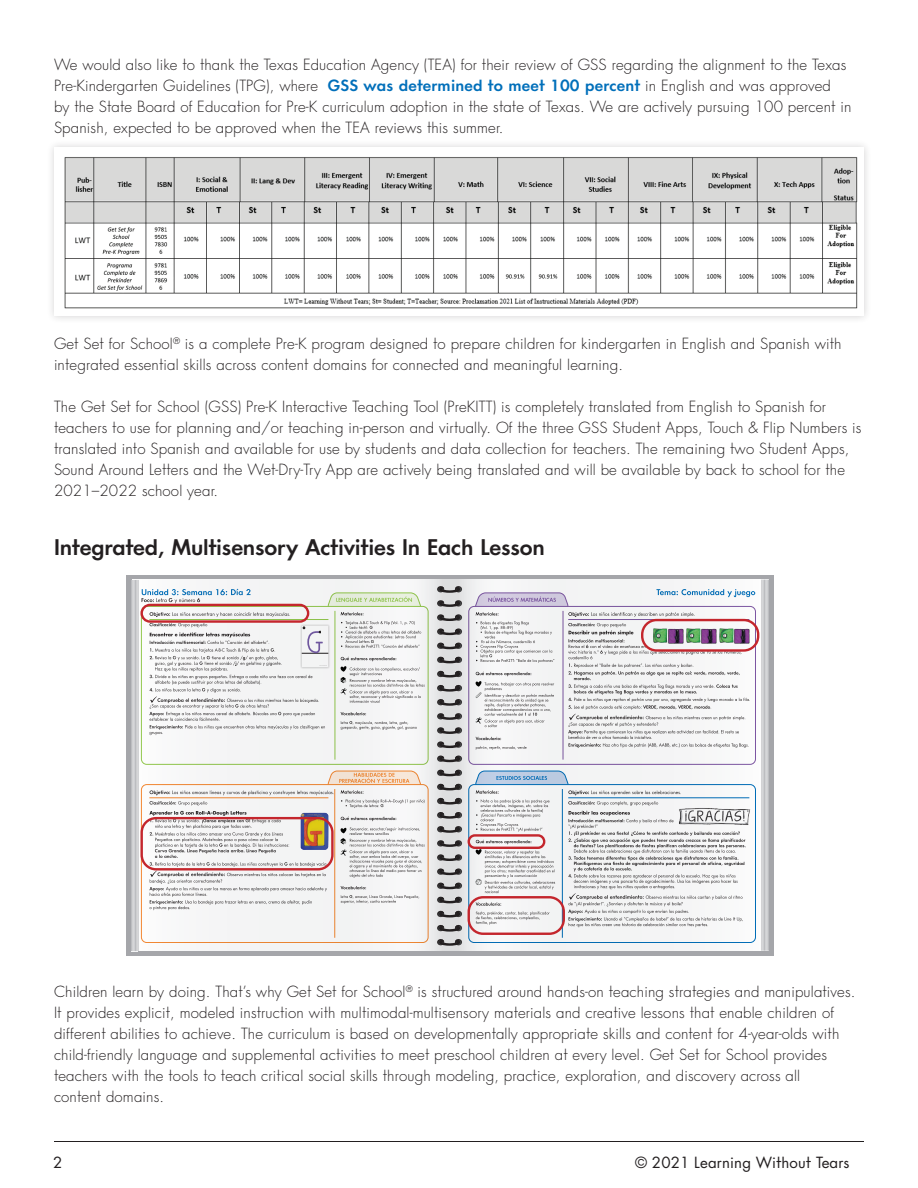
<style>
.page{position:relative;width:918px;height:1188px;background:#fff}
.page>*{position:absolute;margin:0;border:0;box-sizing:border-box;transform-origin:0 0}
.Header_Body{font:600 21px "HWT Futura";letter-spacing:-.01em;color:#231f20}
.t1{font:300 15px/21px "HWT Futura";letter-spacing:.01em;color:#231f20}
.t2{font:15px "HWT Futura";letter-spacing:.01em;color:#231f20}
.s1{font-weight:600;color:#006fba}
</style>
<div class="page">
<hr style="left:54px;top:1141px;width:810px;height:1px;background:#231f20">
<div style="left:46px;top:139px;width:826px;height:185px;background:#231f20;opacity:.2"></div>
<div style="left:54px;top:148px;width:810px;height:168px;background:#fff"></div>
<img style="left:64px;top:157px;width:794px;height:152px">
<svg style="left:126px;top:575px;width:324px;height:380px;background:#b0b1b4"></svg>
<svg style="left:140px;top:580px;width:309px;height:371px;fill:#f3f3f4"></svg>
<div style="left:132px;top:580px;width:6px;height:371px;background:#cdced0"></div>
<hr style="left:131px;top:580px;width:1px;height:371px;background:#bcbdc0">
<hr style="left:133px;top:580px;width:1px;height:371px;background:#bcbdc0">
<hr style="left:134px;top:580px;width:1px;height:371px;background:#bcbdc0">
<hr style="left:135px;top:580px;width:1px;height:371px;background:#bcbdc0">
<hr style="left:137px;top:580px;width:1px;height:371px;background:#bcbdc0">
<hr style="left:138px;top:580px;width:1px;height:371px;background:#bcbdc0">
<svg style="left:450px;top:575px;width:324px;height:380px;background:#b2b3b6"></svg>
<svg style="left:449px;top:580px;width:311px;height:371px;fill:#f3f4f4"></svg>
<div style="left:762px;top:580px;width:6px;height:371px;background:#cfd0d2"></div>
<hr style="left:768px;top:580px;width:1px;height:371px;background:#bcbdc0">
<hr style="left:767px;top:580px;width:1px;height:371px;background:#bcbdc0">
<hr style="left:766px;top:580px;width:1px;height:371px;background:#bcbdc0">
<hr style="left:764px;top:580px;width:1px;height:371px;background:#bcbdc0">
<hr style="left:763px;top:580px;width:1px;height:371px;background:#bcbdc0">
<hr style="left:762px;top:580px;width:1px;height:371px;background:#bcbdc0">
<svg style="left:437px;top:586px;width:25px;height:7px"></svg>
<svg style="left:437px;top:600px;width:25px;height:7px"></svg>
<svg style="left:437px;top:614px;width:25px;height:7px"></svg>
<svg style="left:437px;top:628px;width:25px;height:7px"></svg>
<svg style="left:437px;top:643px;width:25px;height:6px"></svg>
<svg style="left:437px;top:657px;width:25px;height:6px"></svg>
<svg style="left:437px;top:671px;width:25px;height:6px"></svg>
<svg style="left:437px;top:685px;width:25px;height:7px"></svg>
<svg style="left:437px;top:699px;width:25px;height:7px"></svg>
<svg style="left:437px;top:713px;width:25px;height:7px"></svg>
<svg style="left:437px;top:727px;width:25px;height:7px"></svg>
<svg style="left:437px;top:741px;width:25px;height:7px"></svg>
<svg style="left:437px;top:756px;width:25px;height:6px"></svg>
<svg style="left:437px;top:770px;width:25px;height:6px"></svg>
<svg style="left:437px;top:784px;width:25px;height:6px"></svg>
<svg style="left:437px;top:798px;width:25px;height:7px"></svg>
<svg style="left:437px;top:812px;width:25px;height:7px"></svg>
<svg style="left:437px;top:826px;width:25px;height:7px"></svg>
<svg style="left:437px;top:840px;width:25px;height:7px"></svg>
<svg style="left:437px;top:854px;width:25px;height:7px"></svg>
<svg style="left:437px;top:868px;width:25px;height:7px"></svg>
<svg style="left:437px;top:883px;width:25px;height:6px"></svg>
<svg style="left:437px;top:897px;width:25px;height:6px"></svg>
<svg style="left:437px;top:911px;width:25px;height:6px"></svg>
<svg style="left:437px;top:925px;width:25px;height:7px"></svg>
<svg style="left:437px;top:939px;width:25px;height:7px"></svg>
<div style="left:469px;top:606px;width:286px;height:158px;background:#f4f4f5;border-radius:5px"></div>
<div style="left:469px;top:606px;width:287px;height:159px;border:1px solid #7f58a4;border-radius:5px"></div>
<div style="left:469px;top:785px;width:286px;height:158px;background:#f5f5f6;border-radius:5px"></div>
<div style="left:469px;top:784px;width:287px;height:159px;border:1px solid #006fba;border-radius:5px"></div>
<hr style="left:562px;top:789px;width:1px;height:149px;background:#006fba">
<hr style="left:563px;top:611px;width:1px;height:149px;background:#7f58a4">
<div style="left:141px;top:606px;width:287px;height:158px;background:#f4f4f5;border-radius:5px"></div>
<div style="left:141px;top:606px;width:287px;height:159px;border:1px solid #94ca4e;border-radius:5px"></div>
<div style="left:141px;top:785px;width:287px;height:158px;background:#f4f4f5;border-radius:5px"></div>
<div style="left:141px;top:784px;width:287px;height:159px;border:1px solid #f58932;border-radius:5px"></div>
<hr style="left:334px;top:789px;width:1px;height:149px;background:#f58932">
<hr style="left:335px;top:611px;width:1px;height:149px;background:#94ca4e">
<img style="left:746px;top:809px;width:4px;height:16px">
<svg style="left:142px;top:589px;width:109px;height:14px"></svg>
<hr style="left:149px;top:619px;width:179px;height:1px;background:#94ca4e">
<hr style="left:568px;top:798px;width:181px;height:1px;background:#006fba">
<svg style="left:150px;top:612px;width:140px;height:5px"></svg>
<svg style="left:341px;top:721px;width:76px;height:9px"></svg>
<svg style="left:341px;top:712px;width:25px;height:3px"></svg>
<svg style="left:341px;top:621px;width:80px;height:27px"></svg>
<svg style="left:327px;top:592px;width:94px;height:23px"></svg>
<div style="left:300px;top:624px;width:30px;height:45px;background:#dad9da"></div>
<svg style="left:149px;top:623px;width:179px;height:112px"></svg>
<svg style="left:149px;top:771px;width:276px;height:139px"></svg>
<svg style="left:341px;top:657px;width:84px;height:46px"></svg>
<svg style="left:475px;top:771px;width:271px;height:156px"></svg>
<svg style="left:475px;top:589px;width:280px;height:161px"></svg>
<div style="left:141px;top:604px;width:168px;height:19px;border:2px solid #c4262d;border-radius:8px"></div>
<div style="left:641px;top:619px;width:118px;height:33px;border:2px solid #c4262d;border-radius:14px"></div>
<div style="left:141px;top:817px;width:193px;height:54px;border:2px solid #c4262d;border-radius:14px"></div>
<div style="left:468px;top:834px;width:77px;height:15px;border:2px solid #c4262d;border-radius:6px"></div>
<div style="left:468px;top:896px;width:97px;height:39px;border:2px solid #c4262d;border-radius:14px"></div>
<p class="t1" style="left:54px;top:55px;width:799px">We would also like to thank the Texas Education Agency (TEA) for their review of GSS regarding the alignment to the Texas Pre-Kindergarten Guidelines (TPG), where <span class="s1">GSS was determined to meet 100 percent</span> in English and was approved<br>by the State Board of Education for Pre-K curriculum adoption in the state of Texas. We are actively pursuing 100 percent in Spanish, expected to be approved when the TEA reviews this summer.</p>
<p class="t1" style="left:54px;top:335px;width:789px">Get Set for School<sup>®</sup> is a complete Pre-K program designed to prepare children for kindergarten in English and Spanish with integrated essential skills across content domains for connected and meaningful learning.</p>
<p class="t1" style="left:54px;top:397px;width:809px">The Get Set for School (GSS) Pre-K Interactive Teaching Tool (PreKITT) is completely translated from English to Spanish for teachers to use for planning and/or teaching in-person and virtually. Of the three GSS Student Apps, Touch &amp; Flip Numbers is translated into Spanish and available for use by students and data collection for teachers. The remaining two Student Apps, Sound Around Letters and the Wet-Dry-Try App are actively being translated and will be available by back to school for the 2021–2022 school year.</p>
<h4 class="Header_Body" style="left:54px;top:533px;width:492px">Integrated, Multisensory Activities In Each Lesson</h4>
<p class="t1" style="left:54px;top:983px;width:803px">Children learn by doing. That’s why Get Set for School<sup>®</sup> is structured around hands-on teaching strategies and manipulatives.<br>It provides explicit, modeled instruction with multimodal-multisensory materials and creative lessons that enable children of different abilities to achieve. The curriculum is based on developmentally appropriate skills and content for 4-year-olds with child-friendly language and supplemental activities to meet preschool children at every level. Get Set for School provides teachers with the tools to teach critical social skills through modeling, practice, exploration, and discovery across all<br>content domains.</p>
<p class="t2" style="left:53px;top:1153px;width:11px">2</p>
<p class="t2" style="left:635px;top:1153px;width:216px">© 2021 Learning Without Tears</p>
</div>
